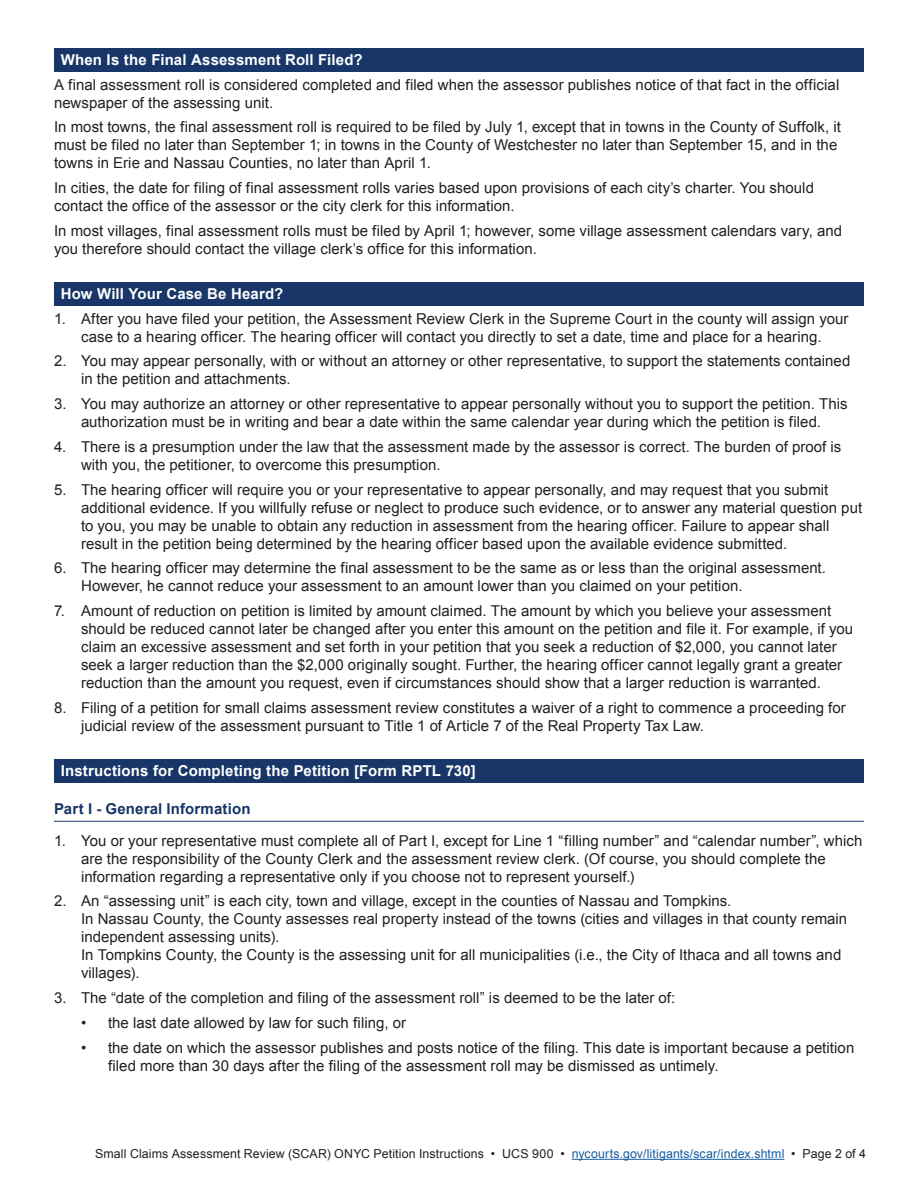
<style>
.page{position:relative;width:918px;height:1188px;background:#fff}
.page>*{position:absolute;margin:0;border:0;box-sizing:border-box;transform-origin:0 0}
.t1{font:15px/18px "Arial";letter-spacing:.005em;color:#231f20}
.H1_-_Blue_Bar{font:700 15px "Arial";letter-spacing:.01em;color:#fff}
.t2{font:700 15px "Arial";letter-spacing:.01em;color:#183567}
.t3{font:12.3px "Arial";letter-spacing:.01em;color:#231f20}
.s1{color:#175d9e}
</style>
<div class="page">
<hr style="left:572px;top:1159px;width:212px;height:1px;background:#175d9e">
<div style="left:54px;top:48px;width:810px;height:23px;background:#183667"></div>
<div style="left:54px;top:282px;width:810px;height:23px;background:#183667"></div>
<div style="left:54px;top:759px;width:810px;height:23px;background:#183667"></div>
<hr style="left:54px;top:821px;width:810px;height:1px;background:#183567">
<p class="H1_-_Blue_Bar" style="left:61px;top:50px;width:303px">When Is the Final Assessment Roll Filed?</p>
<p class="t1" style="left:54px;top:76px;width:787px">A final assessment roll is considered completed and filed when the assessor publishes notice of that fact in the official newspaper of the assessing unit.</p>
<p class="t1" style="left:54px;top:118px;width:788px">In most towns, the final assessment roll is required to be filed by July 1, except that in towns in the County of Suffolk, it must be filed no later than September 1; in towns in the County of Westchester no later than September 15, and in the towns in Erie and Nassau Counties, no later than April 1.</p>
<p class="t1" style="left:54px;top:179px;width:762px">In cities, the date for filing of final assessment rolls varies based upon provisions of each city’s charter. You should contact the office of the assessor or the city clerk for this information.</p>
<p class="t1" style="left:54px;top:222px;width:790px">In most villages, final assessment rolls must be filed by April 1; however, some village assessment calendars vary, and you therefore should contact the village clerk’s office for this information.</p>
<p class="H1_-_Blue_Bar" style="left:61px;top:284px;width:224px">How Will Your Case Be Heard?</p>
<p class="t1" style="left:54px;top:310px;width:796px;text-align:center">1. After you have filed your petition, the Assessment Review Clerk in the Supreme Court in the county will assign your case to a hearing officer. The hearing officer will contact you directly to set a date, time and place for a hearing.</p>
<p class="t1" style="left:81px;top:352px;width:771px;text-indent:-27px">2. You may appear personally, with or without an attorney or other representative, to support the statements contained in the petition and attachments.</p>
<p class="t1" style="left:54px;top:395px;width:795px;text-align:center">3. You may authorize an attorney or other representative to appear personally without you to support the petition. This authorization must be in writing and bear a date within the same calendar year during which the petition is filed.</p>
<p class="t1" style="left:81px;top:438px;width:762px;text-indent:-27px">4. There is a presumption under the law that the assessment made by the assessor is correct. The burden of proof is with you, the petitioner, to overcome this presumption.</p>
<p class="t1" style="left:81px;top:481px;width:783px;text-indent:-27px">5. The hearing officer will require you or your representative to appear personally, and may request that you submit additional evidence. If you willfully refuse or neglect to produce such evidence, or to answer any material question put to you, you may be unable to obtain any reduction in assessment from the hearing officer. Failure to appear shall result in the petition being determined by the hearing officer based upon the available evidence submitted.</p>
<p class="t1" style="left:81px;top:559px;width:747px;text-indent:-27px">6. The hearing officer may determine the final assessment to be the same as or less than the original assessment.<br>However, he cannot reduce your assessment to an amount lower than you claimed on your petition.</p>
<p class="t1" style="left:81px;top:602px;width:774px;text-indent:-27px">7. Amount of reduction on petition is limited by amount claimed. The amount by which you believe your assessment should be reduced cannot later be changed after you enter this amount on the petition and file it. For example, if you claim an excessive assessment and set forth in your petition that you seek a reduction of $2,000, you cannot later seek a larger reduction than the $2,000 originally sought. Further, the hearing officer cannot legally grant a greater reduction than the amount you request, even if circumstances should show that a larger reduction is warranted.</p>
<p class="t1" style="left:81px;top:699px;width:766px;text-indent:-27px">8. Filing of a petition for small claims assessment review constitutes a waiver of a right to commence a proceeding for judicial review of the assessment pursuant to Title 1 of Article 7 of the Real Property Tax Law.</p>
<p class="H1_-_Blue_Bar" style="left:61px;top:761px;width:417px">Instructions for Completing the Petition [Form RPTL 730]</p>
<h2 class="t2" style="left:54px;top:799px;width:198px">Part I - General Information</h2>
<p class="t1" style="left:81px;top:832px;width:783px;text-indent:-27px">1. You or your representative must complete all of Part I, except for Line 1 “filling number” and “calendar number”, which are the responsibility of the County Clerk and the assessment review clerk. (Of course, you should complete the information regarding a representative only if you choose not to represent yourself.)</p>
<p class="t1" style="left:81px;top:892px;width:768px;text-indent:-27px">2. An “assessing unit” is each city, town and village, except in the counties of Nassau and Tompkins.<br>In Nassau County, the County assesses real property instead of the towns (cities and villages in that county remain independent assessing units).<br>In Tompkins County, the County is the assessing unit for all municipalities (i.e., the City of Ithaca and all towns and villages).</p>
<p class="t1" style="left:54px;top:989px;width:623px">3. The “date of the completion and filing of the assessment roll” is deemed to be the later of:</p>
<p class="t1" style="left:81px;top:1014px;width:327px">• the last date allowed by law for such filing, or</p>
<p class="t1" style="left:108px;top:1039px;width:748px;text-indent:-27px">• the date on which the assessor publishes and posts notice of the filing. This date is important because a petition filed more than 30 days after the filing of the assessment roll may be dismissed as untimely.</p>
<p class="t3" style="left:95px;top:1146px;width:772px">Small Claims Assessment Review (SCAR) ONYC Petition Instructions • UCS 900 • <span class="s1">nycourts.gov/litigants/scar/index.shtml</span> • Page 2 of 4</p>
</div>
